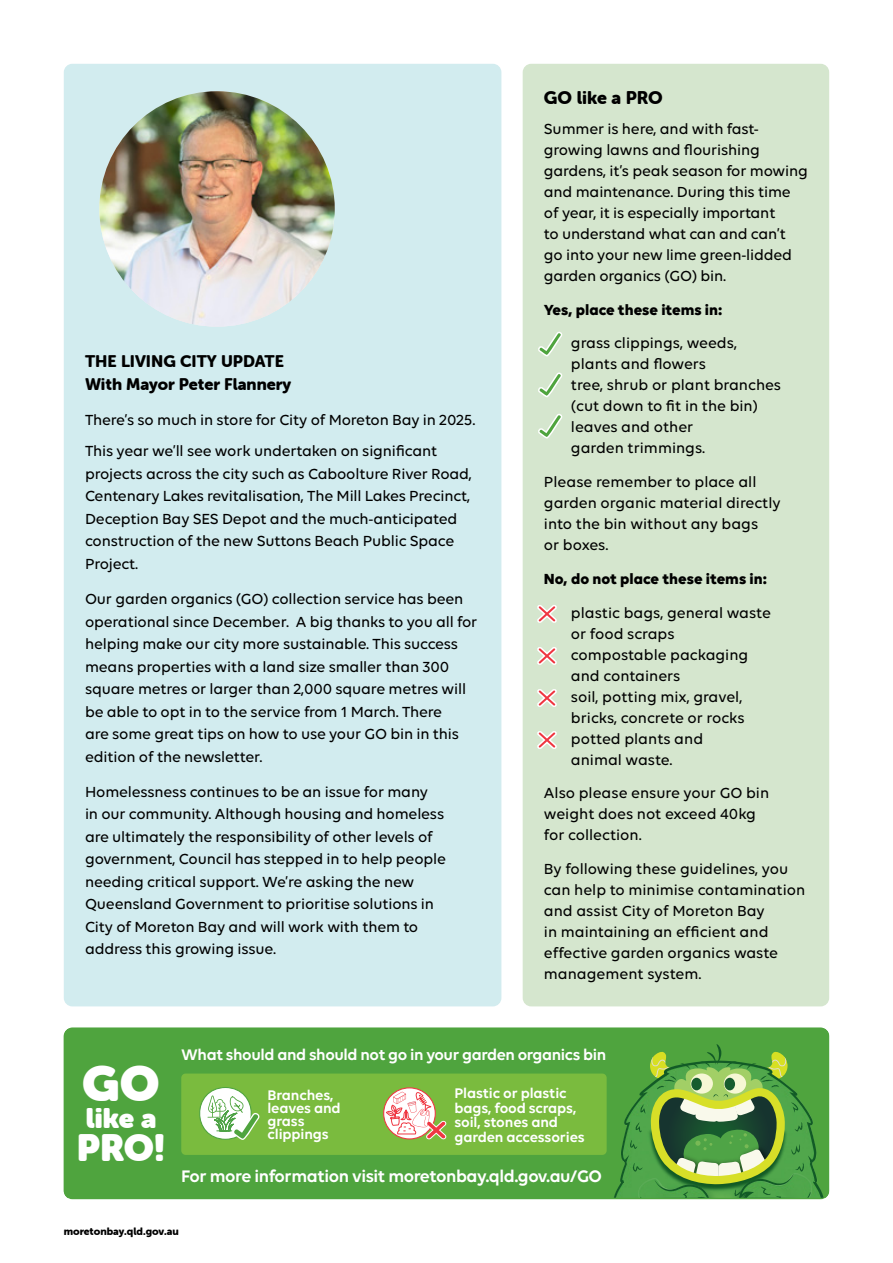
<style>
.page{position:relative;width:893px;height:1263px;background:#fff}
.page>*{position:absolute;margin:0;border:0;box-sizing:border-box;transform-origin:0 0}
.t1{font:49.35px "Museo Sans Rounded";color:#fff}
.t2{font:37.5px "Museo Sans Rounded";color:#fff}
.t3{font:27.9px "Museo Sans Rounded";color:#fff}
.t4{font:600 18px "Volte";letter-spacing:-.025em;color:#fff}
.t5{font:18px "Museo Sans Rounded 900";color:#000}
.t6{font:600 16.5px "Volte";letter-spacing:-.025em;color:#fff}
.t7{font:16.5px/22.5px "Museo Sans Rounded 900";color:#000}
.t8{font:500 15.75px/21px "Volte";letter-spacing:-.01em;color:#000}
.t9{font:700 15.75px "Volte";color:#000}
.t10{font:600 15px/14.4px "Volte";letter-spacing:-.01em;color:#fff}
.t11{font:10.5px "Museo Sans Rounded 900";color:#000}
</style>
<div class="page">
<div style="left:523px;top:64px;width:306px;height:942px;background:#d5e6ce;border-radius:9px"></div>
<div style="left:64px;top:64px;width:437px;height:942px;background:#d2ecef;border-radius:9px"></div>
<img style="left:99px;top:91px;width:236px;height:236px;border-radius:118px">
<div style="left:64px;top:1028px;width:765px;height:170px;background:#4fa43e"></div>
<img style="left:609px;top:1052px;width:219px;height:146px">
<svg style="left:613px;top:1044px;width:211px;height:154px;background:#63a24a"></svg>
<div style="left:181px;top:1073px;width:426px;height:82px;background:#7abb3e;border-radius:4px"></div>
<svg style="left:383px;top:1087px;width:53px;height:52px"></svg>
<svg style="left:386px;top:1091px;width:60px;height:48px"></svg>
<svg style="left:199px;top:1087px;width:61px;height:53px"></svg>
<svg style="left:538px;top:414px;width:25px;height:25px"></svg>
<svg style="left:538px;top:372px;width:25px;height:25px"></svg>
<svg style="left:538px;top:331px;width:25px;height:26px"></svg>
<svg style="left:537px;top:605px;width:20px;height:18px"></svg>
<svg style="left:537px;top:647px;width:20px;height:18px"></svg>
<svg style="left:537px;top:689px;width:20px;height:18px"></svg>
<svg style="left:537px;top:731px;width:20px;height:18px"></svg>
<p class="t7" style="left:85px;top:350px;width:208px">THE LIVING CITY UPDATE<br>With Mayor Peter Flannery</p>
<p class="t8" style="left:85px;top:404px;width:392px;line-height:31px">There’s so much in store for City of Moreton Bay in 2025.<br>This year we’ll see work undertaken on significant</p>
<p class="t8" style="left:85px;top:462px;width:388px;line-height:22.5px">projects across the city such as Caboolture River Road, Centenary Lakes revitalisation, The Mill Lakes Precinct, Deception Bay SES Depot and the much-anticipated construction of the new Suttons Beach Public Space Project.</p>
<p class="t8" style="left:85px;top:587px;width:394px;line-height:22.5px">Our garden organics (GO) collection service has been operational since December. A big thanks to you all for helping make our city more sustainable. This success means properties with a land size smaller than 300 square metres or larger than 2,000 square metres will be able to opt in to the service from 1 March. There<br>are some great tips on how to use your GO bin in this edition of the newsletter.</p>
<p class="t8" style="left:85px;top:780px;width:363px;line-height:22.5px">Homelessness continues to be an issue for many<br>in our community. Although housing and homeless are ultimately the responsibility of other levels of government, Council has stepped in to help people needing critical support. We’re asking the new Queensland Government to prioritise solutions in City of Moreton Bay and will work with them to address this growing issue.</p>
<p class="t5" style="left:544px;top:88px;width:120px">GO like a PRO</p>
<p class="t8" style="left:544px;top:118px;width:265px">Summer is here, and with fast&shy;growing lawns and flourishing gardens, it’s peak season for mowing and maintenance. During this time of year, it is especially important<br>to understand what can and can’t go into your new lime green-lidded garden organics (GO) bin.</p>
<p class="t9" style="left:544px;top:300px;width:180px">Yes, place these items in:</p>
<p class="t8" style="left:571px;top:332px;width:212px">grass clippings, weeds, plants and flowers<br>tree, shrub or plant branches (cut down to fit in the bin) leaves and other<br>garden trimmings.</p>
<p class="t8" style="left:544px;top:471px;width:238px">Please remember to place all garden organic material directly into the bin without any bags<br>or boxes.</p>
<p class="t9" style="left:544px;top:569px;width:225px">No, do not place these items in:</p>
<p class="t8" style="left:571px;top:602px;width:202px;text-indent:-27px">• plastic bags, general waste or food scraps</p>
<p class="t8" style="left:571px;top:644px;width:179px;text-indent:-27px">• compostable packaging and containers</p>
<p class="t8" style="left:544px;top:686px;width:202px;text-align:right">• soil, potting mix, gravel, bricks, concrete or rocks</p>
<p class="t8" style="left:544px;top:728px;width:161px;text-align:center">• potted plants and animal waste.</p>
<p class="t8" style="left:544px;top:782px;width:227px">Also please ensure your GO bin weight does not exceed 40kg for collection.</p>
<p class="t8" style="left:544px;top:858px;width:263px">By following these guidelines, you can help to minimise contamination and assist City of Moreton Bay<br>in maintaining an efficient and effective garden organics waste management system.</p>
<h1 class="t1" style="left:82px;top:1055px;width:79px">GO</h1>
<h3 class="t3" style="left:86px;top:1102px;width:72px">like a</h3>
<h2 class="t2" style="left:77px;top:1126px;width:90px">PRO!</h2>
<p class="t6" style="left:181px;top:1044px;width:426px">What should and should not go in your garden organics bin</p>
<p class="t10" style="left:454px;top:1086px;width:132px">Plastic or plastic bags, food scraps, soil, stones and garden accessories</p>
<p class="t10" style="left:268px;top:1088px;width:75px;line-height:13px">Branches, leaves and grass clippings</p>
<p class="t4" style="left:181px;top:1165px;width:422px">For more information visit moretonbay.qld.gov.au/GO</p>
<p class="t11" style="left:64px;top:1225px;width:117px">moretonbay.qld.gov.au</p>
</div>
